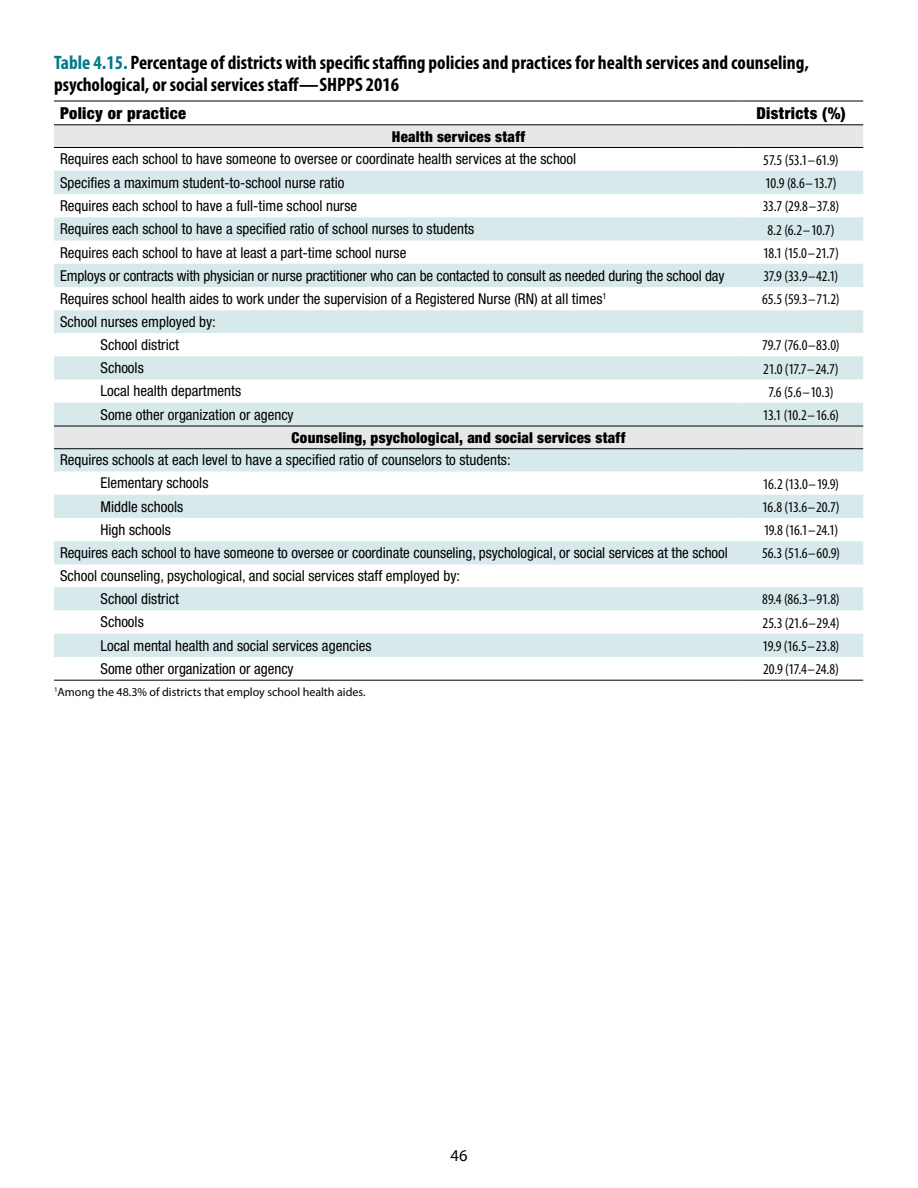
<style>
.page{position:relative;width:918px;height:1188px;background:#fff}
.page>*{position:absolute;margin:0;border:0;box-sizing:border-box;transform-origin:0 0}
.H3_Table_Title{font:700 condensed 19.5px/22.5px "Myriad Pro";color:#000}
.TH_Column{font:900 condensed 16.5px "Helvetica Neue LT Std";letter-spacing:.025em;color:#000}
.t1{font:16.5px "Myriad Pro";color:#000}
.TH_Row{font:condensed 15px "Helvetica Neue LT Std";color:#000}
.TD_Data{font:condensed 15px "Myriad Pro";letter-spacing:-.02em;color:#000}
.TH_Row_INDENTED{font:condensed 15px "Helvetica Neue LT Std";color:#000}
.TH_DOUBLEDECK{font:900 condensed 15px "Helvetica Neue LT Std";letter-spacing:.015em;color:#000}
.Footnote{font:12px "Myriad Pro";color:#000}
.s1{color:#00788a}
</style>
<div class="page">
<div style="left:54px;top:125px;width:809px;height:22px;background:#e6e7e8"></div>
<svg style="left:54px;top:171px;width:809px;height:70px;fill:#d8e9ec"></svg>
<svg style="left:739px;top:217px;width:124px;height:24px;fill:#d8e9ec"></svg>
<svg style="left:54px;top:264px;width:809px;height:393px;fill:#d8e9ec"></svg>
<hr style="left:54px;top:101px;width:685px;height:1px;background:#000">
<hr style="left:739px;top:101px;width:124px;height:1px;background:#000">
<hr style="left:54px;top:124px;width:685px;height:1px;background:#000">
<hr style="left:739px;top:124px;width:124px;height:1px;background:#000">
<hr style="left:54px;top:680px;width:685px;height:1px;background:#000">
<hr style="left:739px;top:680px;width:124px;height:1px;background:#000">
<hr style="left:54px;top:426px;width:685px;height:1px;background:#000">
<hr style="left:739px;top:426px;width:124px;height:1px;background:#000">
<hr style="left:54px;top:448px;width:685px;height:1px;background:#000">
<hr style="left:739px;top:448px;width:124px;height:1px;background:#000">
<hr style="left:54px;top:147px;width:685px;height:1px;background:#000">
<hr style="left:739px;top:147px;width:124px;height:1px;background:#000">
<h3 class="H3_Table_Title" style="left:54px;top:50px;width:756px"><span class="s1">Table 4.15.</span> Percentage of districts with specific staffing policies and practices for health services and counseling, psychological, or social services staff—SHPPS 2016</h3>
<p class="TH_Column" style="left:60px;top:103px;width:128px">Policy or practice</p>
<p class="TH_Column" style="left:756px;top:103px;width:91px">Districts (%)</p>
<p class="TH_DOUBLEDECK" style="left:392px;top:127px;width:135px">Health services staff</p>
<p class="TH_Row" style="left:60px;top:151px;width:518px">Requires each school to have someone to oversee or coordinate health services at the school</p>
<p class="TD_Data" style="left:763px;top:151px;width:77px">57.5 (53.1–61.9)</p>
<p class="TH_Row" style="left:60px;top:174px;width:286px">Specifies a maximum student-to-school nurse ratio</p>
<p class="TD_Data" style="left:765px;top:174px;width:73px">10.9 (8.6–13.7)</p>
<p class="TH_Row" style="left:60px;top:197px;width:299px">Requires each school to have a full-time school nurse</p>
<p class="TD_Data" style="left:763px;top:197px;width:78px">33.7 (29.8–37.8)</p>
<p class="TH_Row" style="left:60px;top:220px;width:416px">Requires each school to have a specified ratio of school nurses to students</p>
<p class="TD_Data" style="left:767px;top:221px;width:69px">8.2 (6.2–10.7)</p>
<p class="TH_Row" style="left:60px;top:244px;width:348px">Requires each school to have at least a part-time school nurse</p>
<p class="TD_Data" style="left:763px;top:244px;width:77px">18.1 (15.0–21.7)</p>
<p class="TH_Row" style="left:60px;top:267px;width:666px">Employs or contracts with physician or nurse practitioner who can be contacted to consult as needed during the school day</p>
<p class="TD_Data" style="left:764px;top:267px;width:76px">37.9 (33.9–42.1)</p>
<p class="TH_Row" style="left:60px;top:290px;width:548px">Requires school health aides to work under the supervision of a Registered Nurse (RN) at all times<sup>1</sup></p>
<p class="TD_Data" style="left:762px;top:290px;width:79px">65.5 (59.3–71.2)</p>
<p class="TH_Row" style="left:60px;top:313px;width:157px">School nurses employed by:</p>
<p class="TH_Row_INDENTED" style="left:100px;top:336px;width:80px">School district</p>
<p class="TD_Data" style="left:762px;top:336px;width:79px">79.7 (76.0–83.0)</p>
<p class="TH_Row_INDENTED" style="left:100px;top:359px;width:45px">Schools</p>
<p class="TD_Data" style="left:763px;top:359px;width:77px">21.0 (17.7–24.7)</p>
<p class="TH_Row_INDENTED" style="left:100px;top:383px;width:142px">Local health departments</p>
<p class="TD_Data" style="left:768px;top:383px;width:67px">7.6 (5.6–10.3)</p>
<p class="TH_Row_INDENTED" style="left:100px;top:406px;width:195px">Some other organization or agency</p>
<p class="TD_Data" style="left:763px;top:406px;width:78px">13.1 (10.2–16.6)</p>
<p class="TH_DOUBLEDECK" style="left:292px;top:428px;width:335px">Counseling, psychological, and social services staff</p>
<p class="TH_Row" style="left:60px;top:451px;width:452px">Requires schools at each level to have a specified ratio of counselors to students:</p>
<p class="TH_Row_INDENTED" style="left:100px;top:474px;width:109px">Elementary schools</p>
<p class="TD_Data" style="left:763px;top:475px;width:78px">16.2 (13.0–19.9)</p>
<p class="TH_Row_INDENTED" style="left:100px;top:498px;width:84px">Middle schools</p>
<p class="TD_Data" style="left:762px;top:498px;width:79px">16.8 (13.6–20.7)</p>
<p class="TH_Row_INDENTED" style="left:100px;top:521px;width:72px">High schools</p>
<p class="TD_Data" style="left:764px;top:521px;width:76px">19.8 (16.1–24.1)</p>
<p class="TH_Row" style="left:60px;top:544px;width:669px">Requires each school to have someone to oversee or coordinate counseling, psychological, or social services at the school</p>
<p class="TD_Data" style="left:762px;top:544px;width:79px">56.3 (51.6–60.9)</p>
<p class="TH_Row" style="left:60px;top:567px;width:402px">School counseling, psychological, and social services staff employed by:</p>
<p class="TH_Row_INDENTED" style="left:100px;top:590px;width:80px">School district</p>
<p class="TD_Data" style="left:762px;top:590px;width:79px">89.4 (86.3–91.8)</p>
<p class="TH_Row_INDENTED" style="left:100px;top:613px;width:45px">Schools</p>
<p class="TD_Data" style="left:762px;top:614px;width:79px">25.3 (21.6–29.4)</p>
<p class="TH_Row_INDENTED" style="left:100px;top:637px;width:273px">Local mental health and social services agencies</p>
<p class="TD_Data" style="left:763px;top:637px;width:78px">19.9 (16.5–23.8)</p>
<p class="TH_Row_INDENTED" style="left:100px;top:660px;width:195px">Some other organization or agency</p>
<p class="TD_Data" style="left:763px;top:660px;width:77px">20.9 (17.4–24.8)</p>
<p class="Footnote" style="left:54px;top:684px;width:313px"><sup>1</sup>Among the 48.3% of districts that employ school health aides.</p>
<p class="t1" style="left:451px;top:1146px;width:18px">46</p>
</div>
